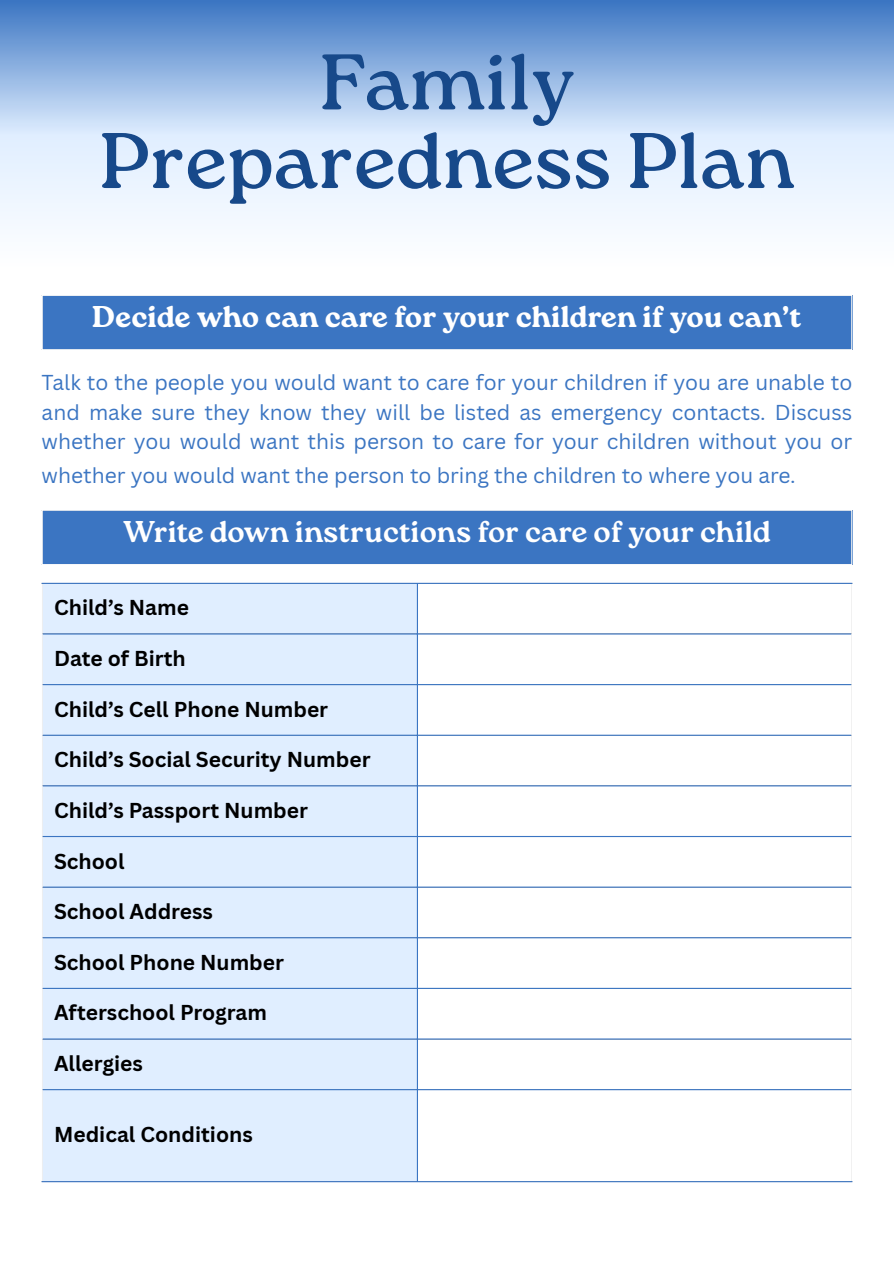
<style>
.page{position:relative;width:894px;height:1263px;background:#fff}
.page>*{position:absolute;margin:0;border:0;box-sizing:border-box;transform-origin:0 0}
.t1{font:78.6px/78.6px "Roca One";color:#17498a;text-align:center}
.t2{font:30px "Roca One Bl";color:#fff}
.t3{font:700 30px "Roca One";color:#fff}
.t4{font:21px/29.2px "Canva Sans";color:#3b75c2;text-align:justify}
.t5{font:700 21px "Canva Sans";color:#000}
</style>
<div class="page">
<svg style="left:0;top:0;width:893px;height:224px;background:#b1cbec"></svg>
<div style="left:42px;top:295px;width:809px;height:55px;background:#3b75c2"></div>
<hr style="left:42px;top:296px;width:1px;height:53px;background:#fff">
<hr style="left:850px;top:296px;width:2px;height:53px;background:#fff">
<hr style="left:42px;top:295px;width:810px;height:1px;background:#fff">
<hr style="left:42px;top:349px;width:810px;height:1px;background:#fff">
<div style="left:42px;top:510px;width:809px;height:55px;background:#3b75c2"></div>
<hr style="left:42px;top:511px;width:1px;height:53px;background:#fff">
<hr style="left:850px;top:511px;width:2px;height:53px;background:#fff">
<hr style="left:42px;top:510px;width:810px;height:1px;background:#fff">
<hr style="left:42px;top:564px;width:810px;height:1px;background:#fff">
<div style="left:43px;top:584px;width:374px;height:597px;background:#e0eeff"></div>
<hr style="left:417px;top:584px;width:1px;height:597px;background:#3b75c2">
<hr style="left:42px;top:583px;width:810px;height:1px;background:#3b75c2">
<hr style="left:43px;top:633px;width:807px;height:1px;background:#3b75c2">
<hr style="left:43px;top:684px;width:807px;height:1px;background:#3b75c2">
<hr style="left:43px;top:735px;width:807px;height:1px;background:#3b75c2">
<hr style="left:43px;top:785px;width:807px;height:1px;background:#3b75c2">
<hr style="left:43px;top:836px;width:807px;height:1px;background:#3b75c2">
<hr style="left:43px;top:886px;width:807px;height:2px;background:#3b75c2">
<hr style="left:43px;top:937px;width:807px;height:1px;background:#3b75c2">
<hr style="left:43px;top:988px;width:807px;height:1px;background:#3b75c2">
<hr style="left:43px;top:1038px;width:807px;height:2px;background:#3b75c2">
<hr style="left:43px;top:1089px;width:807px;height:1px;background:#3b75c2">
<hr style="left:42px;top:1181px;width:810px;height:1px;background:#3b75c2">
<p class="t1" style="left:99px;top:43px;width:696px">Family<br>Preparedness Plan</p>
<p class="t2" style="left:92px;top:299px;width:710px">Decide who can care for your children if you can’t</p>
<h2 class="t4" style="left:42px;top:368px;width:812px">Talk to the people you would want to care for your children if you are unable to and make sure they know they will be listed as emergency contacts. Discuss whether you would want this person to care for your children without you or</h2>
<h2 class="t4" style="left:42px;top:460px;width:755px">whether you would want the person to bring the children to where you are.</h2>
<p class="t3" style="left:123px;top:514px;width:649px">Write down instructions for care of your child</p>
<p class="t5" style="left:54px;top:593px;width:136px">Child’s Name</p>
<p class="t5" style="left:54px;top:644px;width:133px">Date of Birth</p>
<p class="t5" style="left:54px;top:694px;width:275px">Child’s Cell Phone Number</p>
<p class="t5" style="left:54px;top:745px;width:318px">Child’s Social Security Number</p>
<p class="t5" style="left:54px;top:795px;width:255px">Child’s Passport Number</p>
<p class="t5" style="left:54px;top:846px;width:72px">School</p>
<p class="t5" style="left:54px;top:897px;width:160px">School Address</p>
<p class="t5" style="left:54px;top:947px;width:231px">School Phone Number</p>
<p class="t5" style="left:54px;top:998px;width:214px">Afterschool Program</p>
<p class="t5" style="left:54px;top:1049px;width:90px">Allergies</p>
<p class="t5" style="left:54px;top:1119px;width:200px">Medical Conditions</p>
</div>
